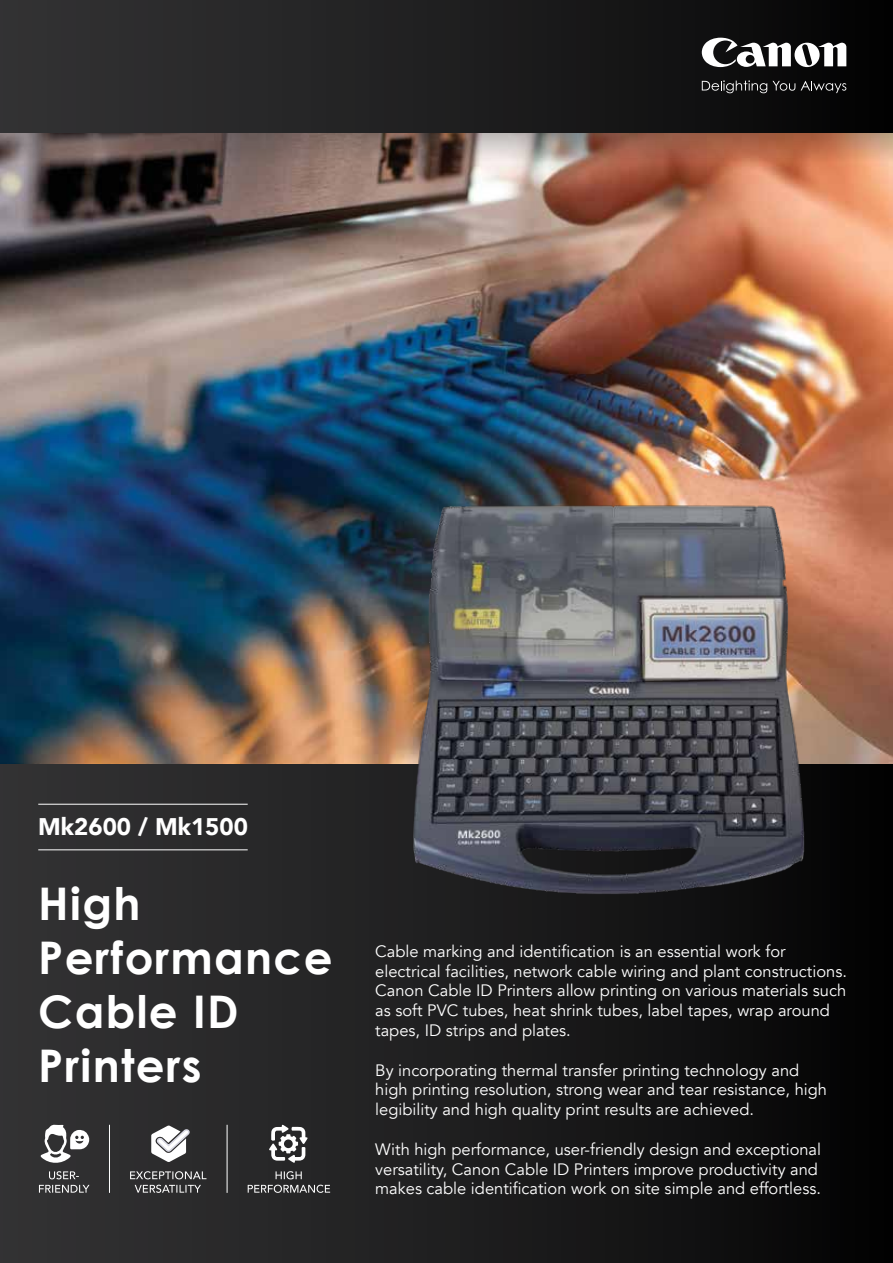
<style>
.page{position:relative;width:893px;height:1263px;background:#fff}
.page>*{position:absolute;margin:0;border:0;box-sizing:border-box;transform-origin:0 0}
.t1{font:700 45px/54px "Century Gothic";letter-spacing:.03em;color:#fff}
.t2{font:900 24px "Avenir";color:#fff}
.t3{font:16.5px/19.8px "Avenir";color:#fff}
</style>
<div class="page">
<div style="left:0;top:0;width:893px;height:1263px;background:linear-gradient(to right,#363536,#050505)"></div>
<img style="left:0;top:134px;width:893px;height:629px">
<svg style="left:248px;top:1185px;width:82px;height:8px"></svg>
<svg style="left:276px;top:1171px;width:26px;height:8px"></svg>
<svg style="left:269px;top:1124px;width:39px;height:39px"></svg>
<svg style="left:135px;top:1185px;width:66px;height:8px"></svg>
<svg style="left:130px;top:1171px;width:76px;height:8px"></svg>
<svg style="left:151px;top:1125px;width:40px;height:37px"></svg>
<svg style="left:40px;top:1124px;width:49px;height:40px"></svg>
<svg style="left:39px;top:1185px;width:51px;height:8px"></svg>
<svg style="left:49px;top:1171px;width:30px;height:8px"></svg>
<hr style="left:109px;top:1125px;width:1px;height:68px;background:#fff">
<hr style="left:227px;top:1125px;width:1px;height:68px;background:#fff">
<img style="left:388px;top:475px;width:454px;height:452px">
<hr style="left:38px;top:804px;width:210px;height:1px;background:#fff">
<hr style="left:38px;top:849px;width:210px;height:1px;background:#fff">
<svg style="left:702px;top:38px;width:144px;height:29px"></svg>
<svg style="left:702px;top:80px;width:93px;height:13px"></svg>
<svg style="left:801px;top:81px;width:45px;height:12px"></svg>
<h2 class="t2" style="left:38px;top:806px;width:211px">Mk2600 / Mk1500</h2>
<h1 class="t1" style="left:38px;top:875px;width:296px">High<br>Performance<br>Cable ID<br>Printers</h1>
<p class="t3" style="left:375px;top:941px;width:473px">Cable marking and identification is an essential work for electrical facilities, network cable wiring and plant constructions.<br>Canon Cable ID Printers allow printing on various materials such as soft PVC tubes, heat shrink tubes, label tapes, wrap around tapes, ID strips and plates.</p>
<p class="t3" style="left:375px;top:1060px;width:453px">By incorporating thermal transfer printing technology and high printing resolution, strong wear and tear resistance, high legibility and high quality print results are achieved.</p>
<p class="t3" style="left:375px;top:1139px;width:447px">With high performance, user-friendly design and exceptional versatility, Canon Cable ID Printers improve productivity and makes cable identification work on site simple and effortless.</p>
</div>
